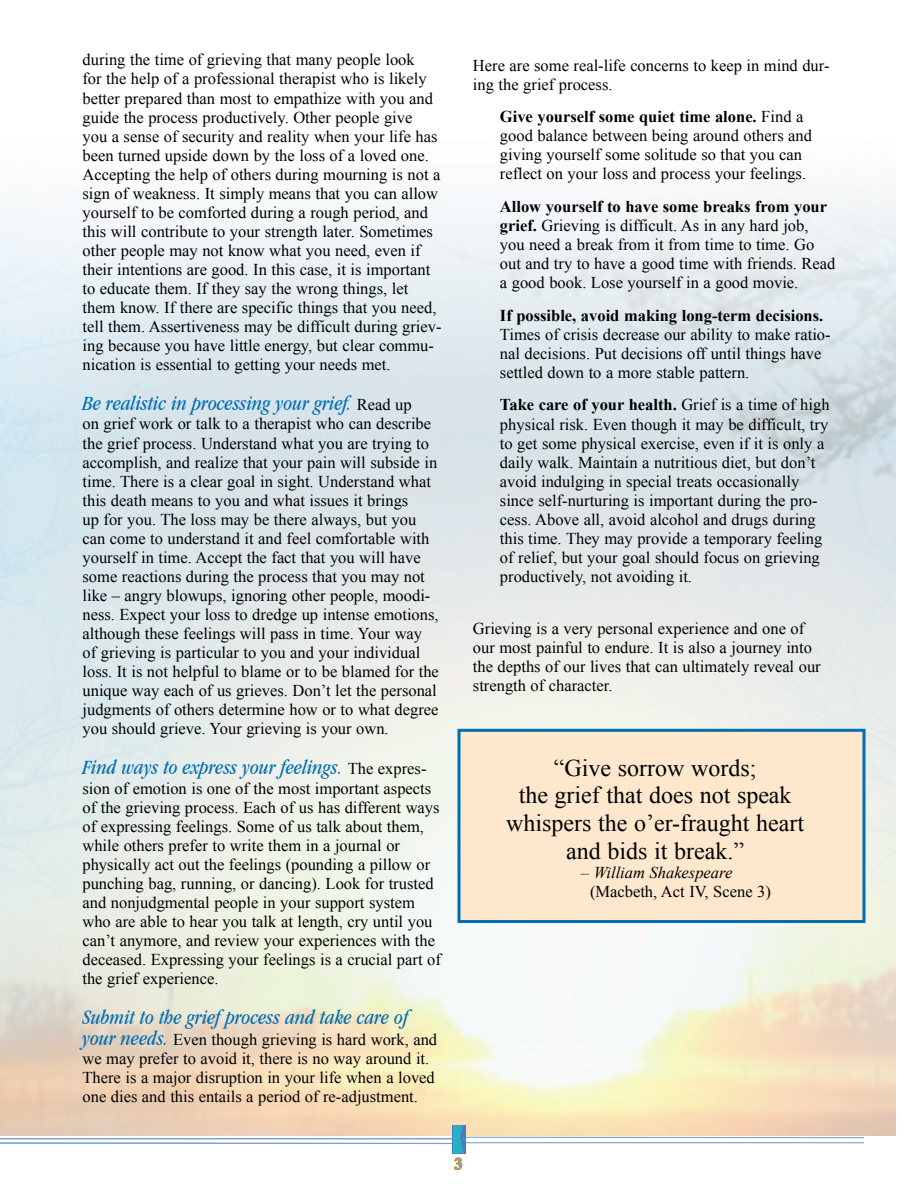
<style>
.page{position:relative;width:918px;height:1188px;background:#fff}
.page>*{position:absolute;margin:0;border:0;box-sizing:border-box;transform-origin:0 0}
.t1{font:24px/27.8px "Times New Roman";color:#000;text-align:center}
.t2{font:italic condensed 21px "Garamond IT Cby BT";color:#006eb0}
.t3{font:16.5px/19px "Times New Roman";color:#000}
.t4{font:700 16.5px "Times New Roman";color:#000}
.t5{font:italic 16.5px "Times New Roman";color:#000}
.t6{font:700 16.5px "Times New Roman";color:#7da2c8}
.s1{font-family:"Times New Roman";font-style:normal;font-stretch:normal;font-size:16.5px;color:#000}
.s2{font-family:"Garamond IT Cby BT";font-style:italic;font-stretch:condensed;font-size:21px;color:#006eb0}
.s3{font-weight:700}
</style>
<div class="page">
<img style="left:0;top:190px;width:895px;height:946px">
<div style="left:458px;top:729px;width:408px;height:194px;background:#fde7cd;border:3px solid #006eb0"></div>
<svg style="left:453px;top:1157px;width:10px;height:14px"></svg>
<hr style="left:0;top:1138px;width:454px;height:1px;background:#7da2c8">
<svg style="left:0;top:1142px;width:452px;height:3px"></svg>
<hr style="left:459px;top:1137px;width:405px;height:1px;background:#7da2c8">
<hr style="left:459px;top:1142px;width:405px;height:1px;background:#7da2c8">
<img style="left:452px;top:1126px;width:14px;height:27px">
<p class="t3" style="left:82px;top:50px;width:361px">during the time of grieving that many people look<br>for the help of a professional therapist who is likely better prepared than most to empathize with you and guide the process productively. Other people give<br>you a sense of security and reality when your life has been turned upside down by the loss of a loved one.<br>Accepting the help of others during mourning is not a sign of weakness. It simply means that you can allow yourself to be comforted during a rough period, and this will contribute to your strength later. Sometimes other people may not know what you need, even if their intentions are good. In this case, it is important to educate them. If they say the wrong things, let them know. If there are specific things that you need, tell them. Assertiveness may be difficult during griev&shy;ing because you have little energy, but clear commu&shy;nication is essential to getting your needs met.</p>
<p class="t2" style="left:82px;top:391px;width:331px">Be realistic in processing your grief. <span class="s1">Read up</span></p>
<p class="t3" style="left:83px;top:414px;width:358px">on grief work or talk to a therapist who can describe the grief process. Understand what you are trying to accomplish, and realize that your pain will subside in time. There is a clear goal in sight. Understand what this death means to you and what issues it brings<br>up for you. The loss may be there always, but you can come to understand it and feel comfortable with yourself in time. Accept the fact that you will have some reactions during the process that you may not like – angry blowups, ignoring other people, moodi&shy;ness. Expect your loss to dredge up intense emotions, although these feelings will pass in time. Your way of grieving is particular to you and your individual loss. It is not helpful to blame or to be blamed for the unique way each of us grieves. Don’t let the personal judgments of others determine how or to what degree you should grieve. Your grieving is your own.</p>
<p class="t2" style="left:82px;top:755px;width:346px">Find ways to express your feelings. <span class="s1">The expres-</span></p>
<p class="t3" style="left:82px;top:778px;width:360px">sion of emotion is one of the most important aspects of the grieving process. Each of us has different ways of expressing feelings. Some of us talk about them, while others prefer to write them in a journal or physically act out the feelings (pounding a pillow or punching bag, running, or dancing). Look for trusted and nonjudgmental people in your support system who are able to hear you talk at length, cry until you can’t anymore, and review your experiences with the deceased. Expressing your feelings is a crucial part of the grief experience.</p>
<p class="t2" style="left:82px;top:1005px;width:328px">Submit to the grief process and take care of</p>
<p class="t3" style="left:82px;top:1030px;width:356px"><span class="s2">your needs.</span> Even though grieving is hard work, and we may prefer to avoid it, there is no way around it.<br>There is a major disruption in your life when a loved one dies and this entails a period of re-adjustment.</p>
<p class="t3" style="left:473px;top:55px;width:358px">Here are some real-life concerns to keep in mind dur&shy;ing the grief process.</p>
<p class="t3" style="left:500px;top:107px;width:314px"><span class="s3">Give yourself some quiet time alone.</span> Find a good balance between being around others and giving yourself some solitude so that you can reflect on your loss and process your feelings.</p>
<p class="t3" style="left:500px;top:197px;width:337px"><span class="s3">Allow yourself to have some breaks from your grief.</span> Grieving is difficult. As in any hard job, you need a break from it from time to time. Go out and try to have a good time with friends. Read a good book. Lose yourself in a good movie.</p>
<p class="t4" style="left:500px;top:304px;width:325px">If possible, avoid making long-term decisions.</p>
<p class="t3" style="left:500px;top:324px;width:332px">Times of crisis decrease our ability to make ratio&shy;nal decisions. Put decisions off until things have settled down to a more stable pattern.</p>
<p class="t3" style="left:500px;top:395px;width:331px"><span class="s3">Take care of your health.</span> Grief is a time of high physical risk. Even though it may be difficult, try to get some physical exercise, even if it is only a daily walk. Maintain a nutritious diet, but don’t avoid indulging in special treats occasionally since self-nurturing is important during the pro&shy;cess. Above all, avoid alcohol and drugs during this time. They may provide a temporary feeling of relief, but your goal should focus on grieving productively, not avoiding it.</p>
<p class="t3" style="left:473px;top:618px;width:349px">Grieving is a very personal experience and one of our most painful to endure. It is also a journey into the depths of our lives that can ultimately reveal our strength of character.</p>
<h1 class="t1" style="left:506px;top:753px;width:299px">“Give sorrow words;<br>the grief that does not speak whispers the o’er-fraught heart and bids it break.”</h1>
<p class="t5" style="left:581px;top:861px;width:153px">– William Shakespeare</p>
<p class="t3" style="left:590px;top:882px;width:182px">(Macbeth, Act IV, Scene 3)</p>
<p class="t6" style="left:454px;top:1152px;width:10px">3</p>
</div>
